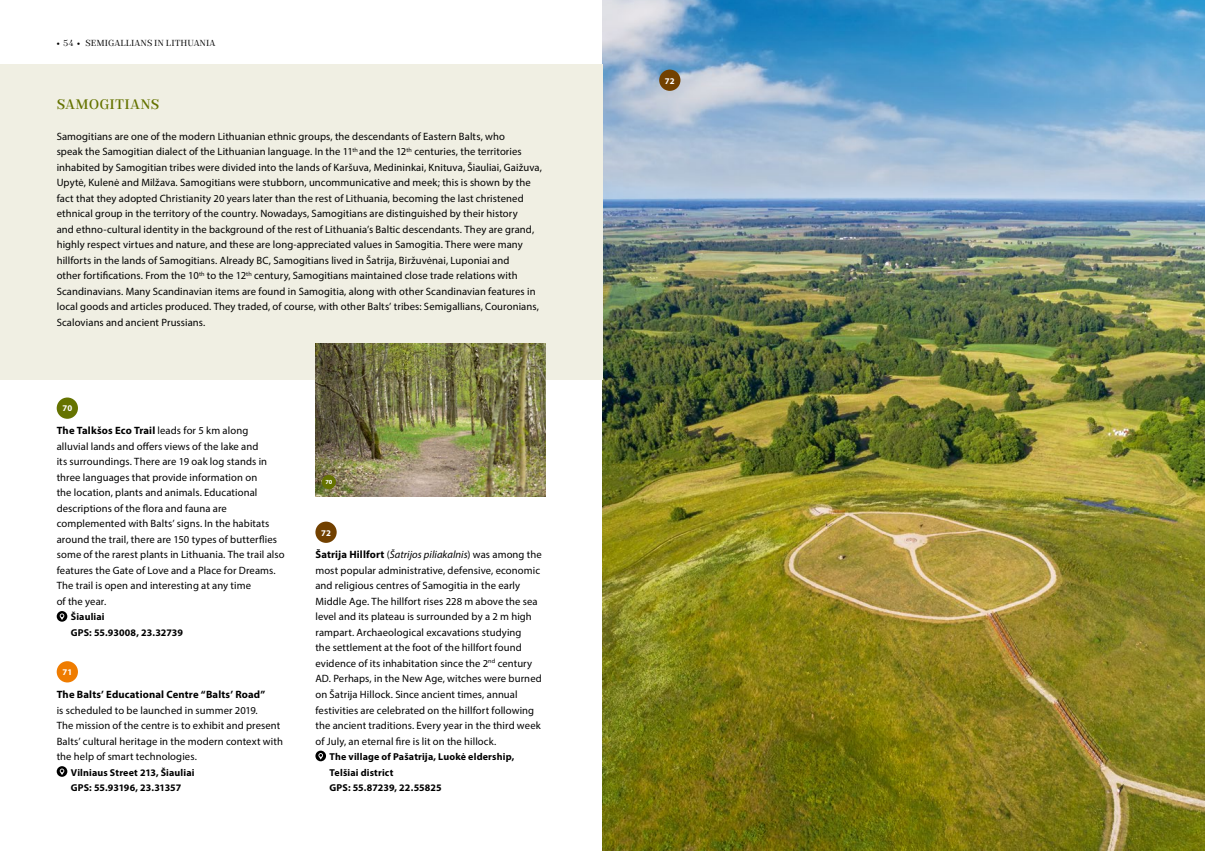
<style>
.page{position:relative;width:1205px;height:851px;background:#fff}
.page>*{position:absolute;margin:0;border:0;box-sizing:border-box;transform-origin:0 0}
.t1{font:600 13.75px "TT Pubs";letter-spacing:.02em;color:#657300}
.t2{font:10.62px/15.5px "Myriad Pro";letter-spacing:.01em;color:#000}
.t3{font:700 10.62px "Myriad Pro";letter-spacing:.015em;color:#000}
.t4{font:700 10px/15.5px "Myriad Pro";letter-spacing:.015em;color:#000}
.t5{font:500 8.75px "TT Pubs";color:#000}
.t6{font:700 8.75px "Myriad Pro";color:#fff}
.t7{font:700 6.25px "Myriad Pro";color:#fff}
.s1{font-family:"Myriad Pro";font-weight:700}
.s2{font-weight:700}
.s3{font-style:italic}
</style>
<div class="page">
<div style="left:57px;top:397px;width:21px;height:22px;background:#657300;border-radius:50%"></div>
<svg style="left:57px;top:611px;width:10px;height:10px"></svg>
<div style="left:57px;top:661px;width:21px;height:21px;background:#ef7c00;border-radius:50%"></div>
<svg style="left:57px;top:766px;width:10px;height:10px"></svg>
<div style="left:315px;top:521px;width:22px;height:22px;background:#724100;border-radius:50%"></div>
<svg style="left:315px;top:750px;width:11px;height:11px"></svg>
<img style="left:602px;top:0;width:603px;height:850px">
<div style="left:659px;top:70px;width:21px;height:21px;background:#724100;border-radius:50%"></div>
<div style="left:0;top:64px;width:602px;height:315px;background:#f0efe3"></div>
<img style="left:315px;top:344px;width:231px;height:152px">
<div style="left:322px;top:475px;width:14px;height:14px;background:#657300;border-radius:50%"></div>
<p class="t5" style="left:57px;top:37px;width:121px"><span class="s1">•</span> 54 <span class="s1">•</span> SE MIGALLIANS IN LITH</p>
<p class="t5" style="left:187px;top:37px;width:25px">UANIA</p>
<p class="t1" style="left:57px;top:95px;width:104px">SAMOGITIANS</p>
<p class="t2" style="left:57px;top:128px;width:487px">Samogitians are one of the modern Lithuanian ethnic groups, the descendants of Eastern Balts, who<br>speak the Samogitian dialect of the Lithuanian language. In the 11<sup>th</sup> and the 12<sup>th</sup> centuries, the territories inhabited by Samogitian tribes were divided into the lands of Karšuva, Medininkai, Knituva, Šiauliai, Gaižuva, Upytė, Kulenė and Milžava. Samogitians were stubborn, uncommunicative and meek; this is shown by the fact that they adopted Christianity 20 years later than the rest of Lithuania, becoming the last christened ethnical group in the territory of the country. Nowadays, Samogitians are distinguished by their history<br>and ethno-cultural identity in the background of the rest of Lithuania’s Baltic descendants. They are grand, highly respect virtues and nature, and these are long-appreciated values in Samogitia. There were many hillforts in the lands of Samogitians. Already BC, Samogitians lived in Šatrija, Biržuvėnai, Luponiai and<br>other fortifications. From the 10<sup>th</sup> to the 12<sup>th</sup> century, Samogitians maintained close trade relations with Scandinavians. Many Scandinavian items are found in Samogitia, along with other Scandinavian features in local goods and articles produced. They traded, of course, with other Balts’ tribes: Semigallians, Couronians, Scalovians and ancient Prussians.</p>
<p class="t6" style="left:62px;top:402px;width:11px">70</p>
<p class="t2" style="left:57px;top:423px;width:229px"><span class="s2">The Talkšos Eco Trail</span> leads for 5 km along<br>alluvial lands and offers views of the lake and<br>its surroundings. There are 19 oak log stands in three languages that provide information on<br>the location, plants and animals. Educational descriptions of the flora and fauna are complemented with Balts’ signs. In the habitats around the trail, there are 150 types of butterflies some of the rarest plants in Lithuania. The trail also features the Gate of Love and a Place for Dreams.<br>The trail is open and interesting at any time<br>of the year.</p>
<p class="t4" style="left:71px;top:609px;width:114px">Šiauliai<br>GPS: 55.93008, 23.32739</p>
<p class="t6" style="left:62px;top:666px;width:11px">71</p>
<p class="t3" style="left:57px;top:687px;width:210px">The Balts’ Educational Centre “Balts’ Road”</p>
<p class="t2" style="left:57px;top:702px;width:228px">is scheduled to be launched in summer 2019.<br>The mission of the centre is to exhibit and present Balts’ cultural heritage in the modern context with the help of smart technologies.</p>
<p class="t4" style="left:71px;top:764px;width:125px">Vilniaus Street 213, Šiauliai<br>GPS: 55.93196, 23.31357</p>
<p class="t7" style="left:325px;top:478px;width:8px">70</p>
<p class="t6" style="left:321px;top:526px;width:11px">72</p>
<p class="t2" style="left:315px;top:547px;width:228px"><span class="s2">Šatrija Hillfort</span> (<span class="s3">Šatrijos piliakalnis</span>) was among the most popular administrative, defensive, economic and religious centres of Samogitia in the early Middle Age. The hillfort rises 228 m above the sea level and its plateau is surrounded by a 2 m high rampart. Archaeological excavations studying<br>the settlement at the foot of the hillfort found evidence of its inhabitation since the 2<sup>nd</sup> century AD. Perhaps, in the New Age, witches were burned on Šatrija Hillock. Since ancient times, annual festivities are celebrated on the hillfort following the ancient traditions. Every year in the third week of July, an eternal fire is lit on the hillock.</p>
<p class="t4" style="left:330px;top:748px;width:186px">The village of Pašatrija, Luokė eldership,<br>Telšiai district<br>GPS: 55.87239, 22.55825</p>
<p class="t6" style="left:665px;top:75px;width:11px">72</p>
</div>
